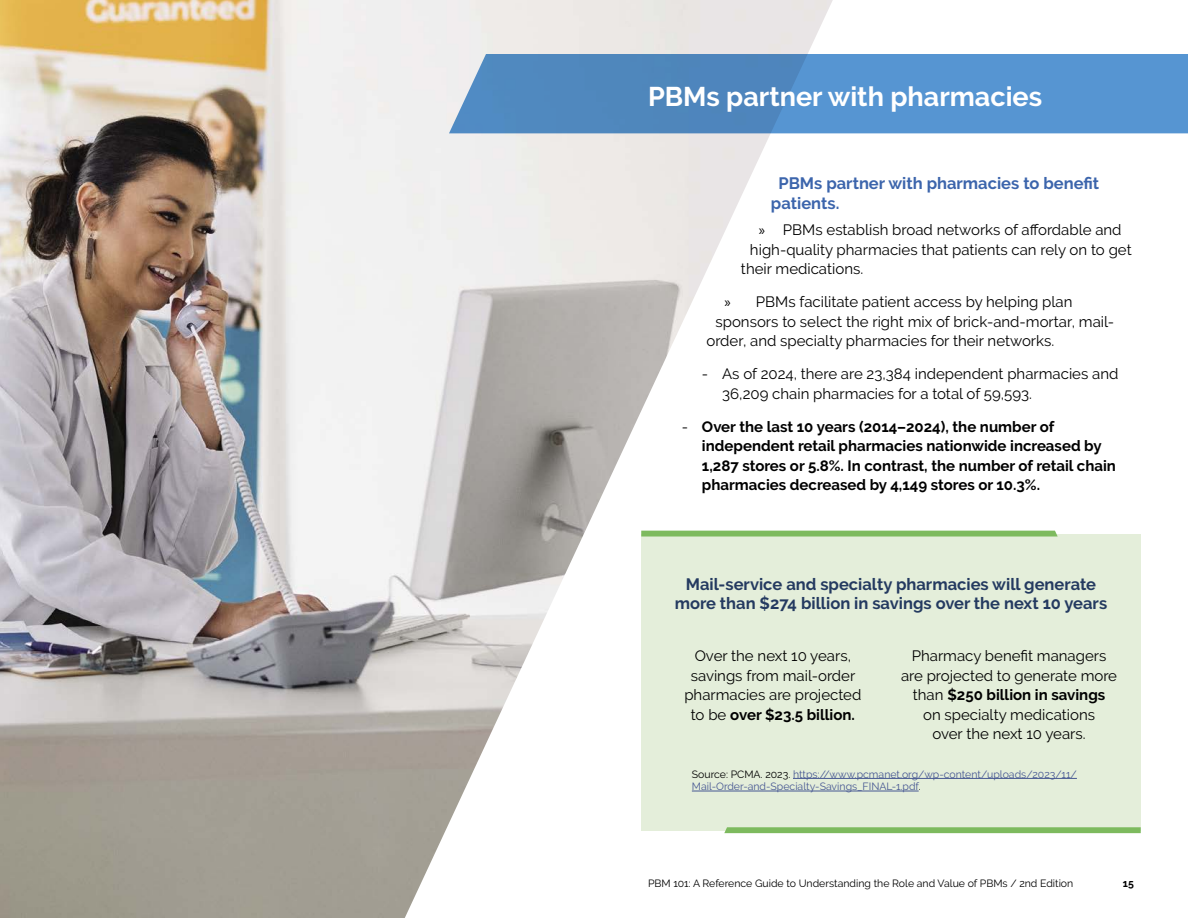
<style>
.page{position:relative;width:1188px;height:918px;background:#fff}
.page>*{position:absolute;margin:0;border:0;box-sizing:border-box;transform-origin:0 0}
.t1{font:700 27px "Raleway";color:#fff}
.t2{font:700 16.5px/19.5px "Raleway";color:#243a60;text-align:center}
.t3{font:700 16.5px/19.5px "Raleway";color:#3c65ac}
.t4{font:15px/19.5px "Raleway";color:#000;text-align:center}
.t5{font:700 15px/19.5px "Raleway";color:#000}
.t6{font:10.5px/12.6px "Raleway";color:#465792}
.t7{font:10.5px "Raleway";color:#000}
.t8{font:700 10.5px "Raleway";color:#000}
.s1{font-family:"Myriad Pro"}
.s2{font-weight:400}
.s3{font-weight:700}
.s4{color:#000}
</style>
<div class="page">
<img style="left:0;top:0;width:833px;height:918px">
<svg style="left:449px;top:54px;width:739px;height:79px;fill:#5695d2"></svg>
<div style="left:641px;top:534px;width:500px;height:297px;background:#e4eeda"></div>
<svg style="left:724px;top:827px;width:417px;height:6px"></svg>
<hr style="left:793px;top:778px;width:284px;height:1px;background:#465792">
<hr style="left:692px;top:791px;width:227px;height:1px;background:#465792">
<svg style="left:639px;top:531px;width:419px;height:6px"></svg>
<h1 class="t1" style="left:648px;top:81px;width:396px">PBMs partner with pharmacies</h1>
<p class="t3" style="left:771px;top:174px;width:330px;text-indent:8px">PBMs partner with pharmacies to benefit patients.</p>
<p class="t4" style="left:759px;top:220px;width:364px"><span class="s1">»</span> PBMs establish broad networks of affordable and</p>
<p class="t4" style="left:750px;top:240px;width:383px">high-quality pharmacies that patients can rely on to get</p>
<p class="t4" style="left:741px;top:259px;width:124px">their medications.</p>
<p class="t4" style="left:724px;top:292px;width:349px"><span class="s1">»</span> PBMs facilitate patient access by helping plan</p>
<p class="t4" style="left:715px;top:312px;width:400px">sponsors to select the right mix of brick-and-mortar, mail-</p>
<p class="t4" style="left:706px;top:331px;width:349px">order, and specialty pharmacies for their networks.</p>
<p class="t4" style="left:722px;top:364px;width:398px;text-align:left;text-indent:-20px">- As of 2024, there are 23,384 independent pharmacies and<br>36,209 chain pharmacies for a total of 59,593.</p>
<p class="t5" style="left:702px;top:417px;width:415px;text-indent:-20px"><span class="s2">-</span> Over the last 10 years (2014–2024), the number of independent retail pharmacies nationwide increased by 1,287 stores or 5.8%. In contrast, the number of retail chain pharmacies decreased by 4,149 stores or 10.3%.</p>
<p class="t2" style="left:675px;top:575px;width:434px">Mail-service and specialty pharmacies will generate more than $274 billion in savings over the next 10 years</p>
<p class="t4" style="left:684px;top:646px;width:178px">Over the next 10 years, savings from mail-order pharmacies are projected to be <span class="s3">over $23.5 billion.</span></p>
<p class="t4" style="left:901px;top:646px;width:217px">Pharmacy benefit managers are projected to generate more than <span class="s3">$250 billion in savings<br></span>on specialty medications<br>over the next 10 years.</p>
<p class="t6" style="left:692px;top:768px;width:387px"><span class="s4">Source: PCMA. 2023.</span> https://www.pcmanet.org/wp-content/uploads/2023/11/<br>Mail-Order-and-Specialty-Savings_FINAL-1.pdf<span class="s4">.</span></p>
<p class="t7" style="left:648px;top:878px;width:427px">PBM 101: A Reference Guide to Understanding the Role and Value of PBMs / 2nd Edition</p>
<p class="t8" style="left:1123px;top:878px;width:13px">15</p>
</div>
